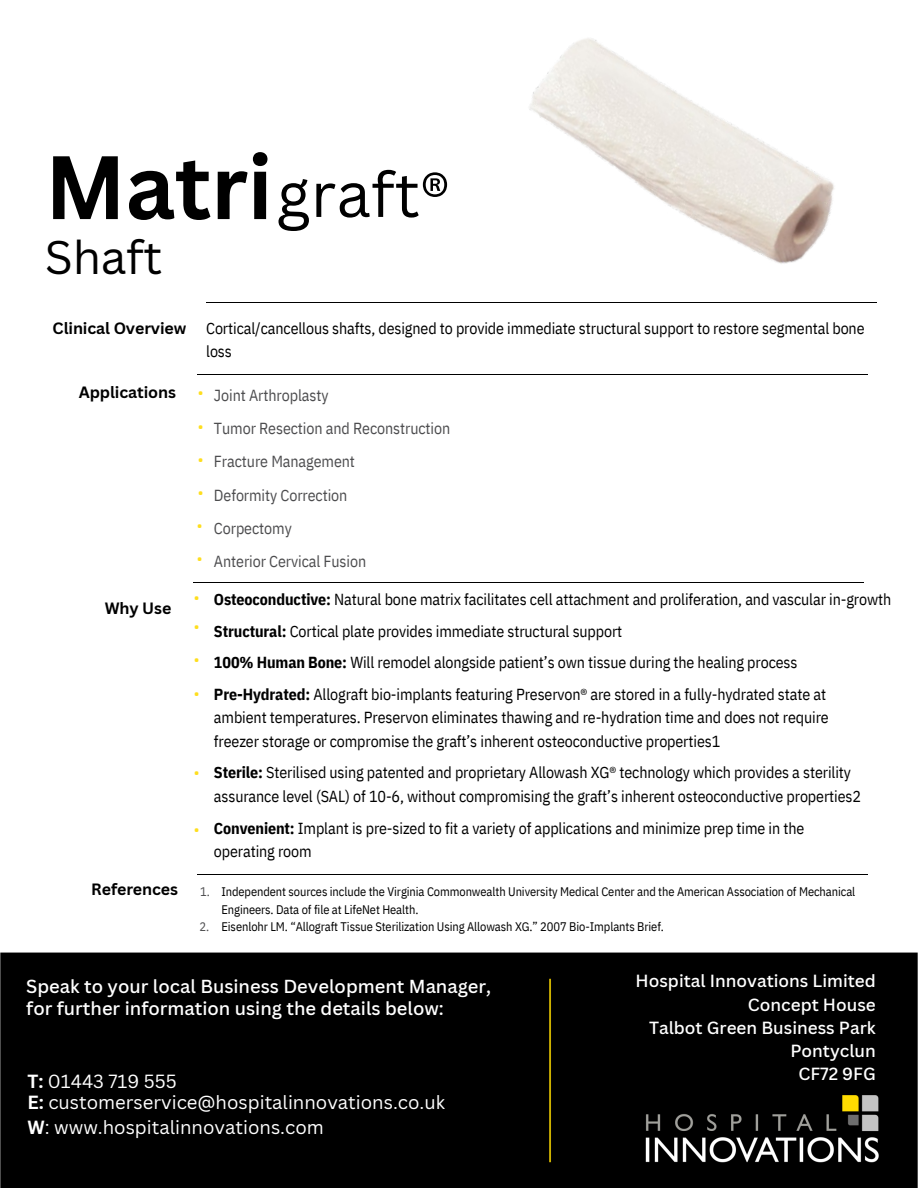
<style>
.page{position:relative;width:918px;height:1188px;background:#fff}
.page>*{position:absolute;margin:0;border:0;box-sizing:border-box;transform-origin:0 0}
.t1{font:700 87.9px "Canva Sans";letter-spacing:-.005em;color:#000}
.t2{font:61.5px "Canva Sans";letter-spacing:.005em;color:#000}
.t3{font:45.9px "Canva Sans";letter-spacing:-.005em;color:#000}
.t4{font:18.6px "Canva Sans";color:#fff}
.t5{font:500 18.3px/21.3px "Canva Sans";color:#fff}
.t6{font:500 17.1px/23.2px "Canva Sans";color:#fff;text-align:right}
.t7{font:15.9px/22.6px "IBM Plex Sans Cond";letter-spacing:-.005em;color:#000}
.t8{font:15.9px "IBM Plex Sans Cond";letter-spacing:-.005em;color:#4d4d4f}
.t9{font:700 15.9px "Canva Sans";letter-spacing:-.005em;color:#000}
.t10{font:15.9px/33.3px "IBM Plex Sans Cond";color:#fede1e;text-align:justify}
.t11{font:12.45px/17.2px "IBM Plex Sans Cond";letter-spacing:-.005em;color:#000}
.t12{font:12.45px "IBM Plex Sans Cond";color:#4d4d4f}
.s1{font-weight:700}
</style>
<div class="page">
<hr style="left:206px;top:303px;width:670px;height:1px;background:#000">
<hr style="left:198px;top:374px;width:670px;height:1px;background:#000">
<hr style="left:194px;top:582px;width:670px;height:1px;background:#000">
<hr style="left:197px;top:874px;width:670px;height:1px;background:#000">
<img style="left:0;top:952px;width:918px;height:236px">
<img style="left:529px;top:38px;width:305px;height:226px">
<p class="t1" style="left:45px;top:125px;width:229px">Matri</p>
<p class="t3" style="left:45px;top:225px;width:119px">Shaft</p>
<p class="t2" style="left:276px;top:151px;width:175px">graft®</p>
<h3 class="t9" style="left:53px;top:317px;width:135px">Clinical Overview</h3>
<p class="t7" style="left:206px;top:317px;width:660px">Cortical/cancellous shafts, designed to provide immediate structural support to restore segmental bone loss</p>
<h2 class="t9" style="left:79px;top:381px;width:99px">Applications</h2>
<p class="t9" style="left:105px;top:597px;width:68px">Why Use</p>
<p class="t10" style="left:198px;top:376px;width:7px">• • • •</p>
<p class="t10" style="left:197px;top:509px;width:7px">• •</p>
<p class="t10" style="left:194px;top:581px;width:7px">•</p>
<p class="t10" style="left:194px;top:610px;width:7px">• • •</p>
<p class="t10" style="left:194px;top:755px;width:7px">•</p>
<p class="t10" style="left:194px;top:812px;width:7px">•</p>
<p class="t8" style="left:214px;top:385px;width:116px">Joint Arthroplasty</p>
<p class="t8" style="left:214px;top:418px;width:238px">Tumor Resection and Reconstruction</p>
<p class="t8" style="left:214px;top:451px;width:143px">Fracture Management</p>
<p class="t8" style="left:214px;top:484px;width:135px">Deformity Correction</p>
<p class="t8" style="left:214px;top:518px;width:79px">Corpectomy</p>
<p class="t8" style="left:214px;top:551px;width:154px">Anterior Cervical Fusion</p>
<p class="t7" style="left:214px;top:588px;width:679px"><span class="s1">Osteoconductive:</span> Natural bone matrix facilitates cell attachment and proliferation, and vascular in-growth</p>
<p class="t7" style="left:214px;top:619px;width:410px"><span class="s1">Structural:</span> Cortical plate provides immediate structural support</p>
<p class="t7" style="left:214px;top:651px;width:585px"><span class="s1">100% Human Bone:</span> Will remodel alongside patient’s own tissue during the healing process</p>
<p class="t7" style="left:214px;top:682px;width:614px"><span class="s1">Pre-Hydrated:</span> Allograft bio-implants featuring Preservon® are stored in a fully-hydrated state at</p>
<p class="t7" style="left:214px;top:706px;width:616px">ambient temperatures. Preservon eliminates thawing and re-hydration time and does not require</p>
<p class="t7" style="left:214px;top:730px;width:508px">freezer storage or compromise the graft’s inherent osteoconductive properties1</p>
<h5 class="t7" style="left:214px;top:761px;width:639px"><span class="s1">Sterile:</span> Sterilised using patented and proprietary Allowash XG® technology which provides a sterility</h5>
<h4 class="t7" style="left:214px;top:785px;width:649px">assurance level (SAL) of 10-6, without compromising the graft’s inherent osteoconductive properties2</h4>
<h6 class="t7" style="left:214px;top:816px;width:592px"><span class="s1">Convenient:</span> Implant is pre-sized to fit a variety of applications and minimize prep time in the</h6>
<h6 class="t7" style="left:214px;top:840px;width:99px">operating room</h6>
<h1 class="t9" style="left:91px;top:878px;width:88px">References</h1>
<p class="t12" style="left:200px;top:884px;width:11px">1.</p>
<p class="t11" style="left:221px;top:883px;width:635px">Independent sources include the Virginia Commonwealth University Medical Center and the American Association of Mechanical<br>Engineers. Data of file at LifeNet Health.</p>
<p class="t11" style="left:221px;top:918px;width:444px">Eisenlohr LM. “Allograft Tissue Sterilization Using Allowash XG.” 2007 Bio-Implants Brief.</p>
<p class="t12" style="left:200px;top:918px;width:11px">2.</p>
<p class="t5" style="left:26px;top:976px;width:466px">Speak to your local Business Development Manager, for further information using the details below:</p>
<p class="t4" style="left:27px;top:1068px;width:151px"><span class="s1">T:</span> 01443 719 555</p>
<p class="t4" style="left:27px;top:1089px;width:419px"><span class="s1">E:</span> customerservice@hospitalinnovations.co.uk</p>
<p class="t4" style="left:27px;top:1114px;width:298px"><span class="s1">W</span>: www.hospitalinnovations.com</p>
<p class="t6" style="left:636px;top:969px;width:242px">Hospital Innovations Limited<br>Concept House<br>Talbot Green Business Park<br>Pontyclun<br>CF72 9FG</p>
</div>
